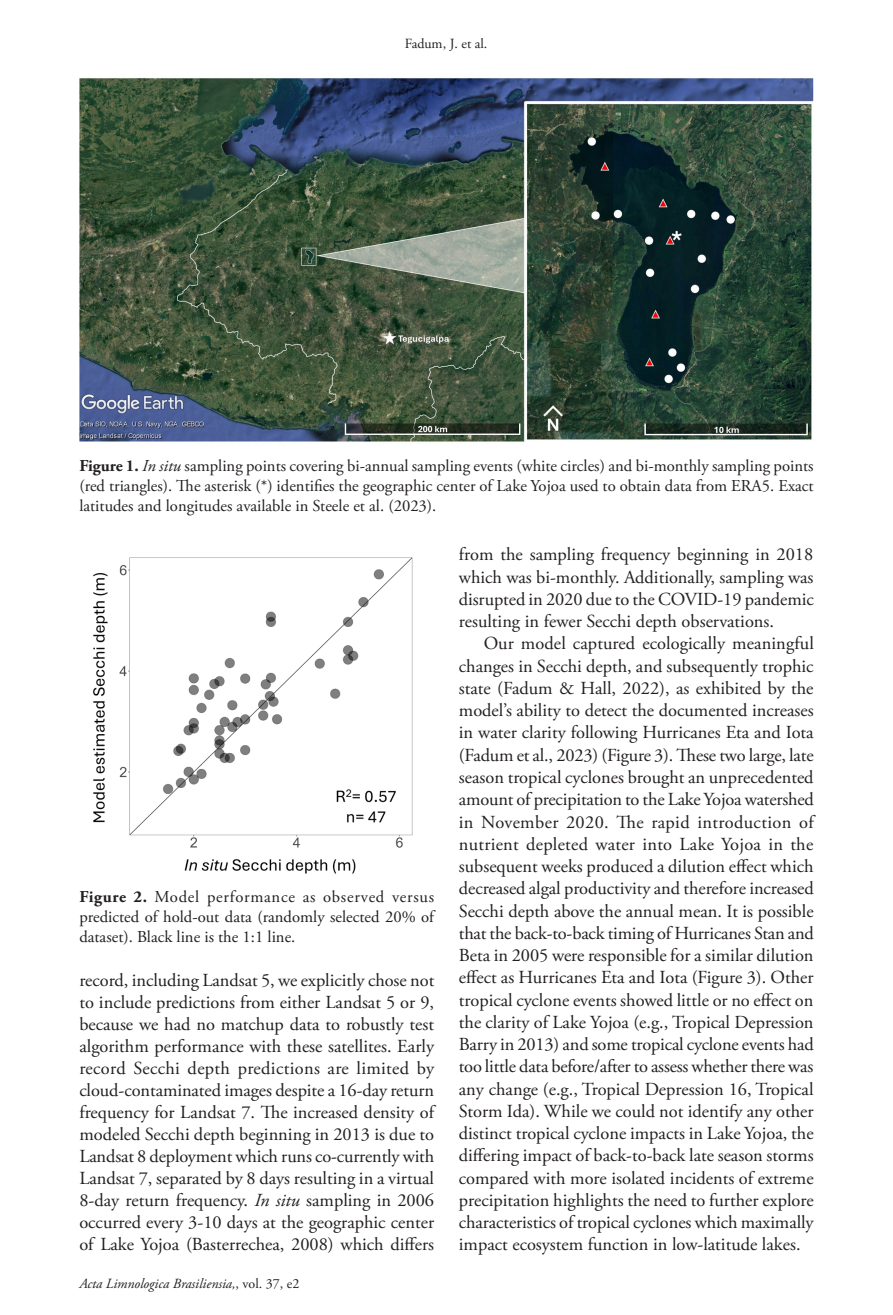
<style>
.page{position:relative;width:893px;height:1315px;background:#fff}
.page>*{position:absolute;margin:0;border:0;box-sizing:border-box;transform-origin:0 0}
.Paragraph{font:18.38px/22.2px "Adobe Garamond Pro";color:#231f20;text-align:justify}
.FigureCaption{font:16.62px/19.9px "Adobe Garamond Pro";color:#231f20;text-align:justify}
.t1{font:italic 14px "Adobe Garamond Pro";color:#231f20}
.t2{font:14px "Adobe Garamond Pro";color:#231f20}
.s1{font-weight:700}
.s2{font-style:italic}
.s3{font-style:normal}
</style>
<div class="page">
<img style="left:79px;top:78px;width:735px;height:364px">
<img style="left:93px;top:557px;width:320px;height:317px">
<p class="t2" style="left:405px;top:35px;width:84px">Fadum, J. et al.</p>
<p class="FigureCaption" style="left:79px;top:456px;width:736px"><span class="s1">Figure 1.</span> <span class="s2">In situ</span> sampling points covering bi-annual sampling events (white circles) and bi-monthly sampling points (red triangles). The asterisk (*) identifies the geographic center of Lake Yojoa used to obtain data from ERA5. Exact latitudes and longitudes available in Steele et al. (2023).</p>
<p class="FigureCaption" style="left:79px;top:887px;width:356px"><span class="s1">Figure 2.</span> Model performance as observed versus predicted of hold-out data (randomly selected 20% of dataset). Black line is the 1:1 line.</p>
<p class="Paragraph" style="left:79px;top:969px;width:356px">record, including Landsat 5, we explicitly chose not to include predictions from either Landsat 5 or 9, because we had no matchup data to robustly test algorithm performance with these satellites. Early record Secchi depth predictions are limited by cloud-contaminated images despite a 16-day return frequency for Landsat 7. The increased density of modeled Secchi depth beginning in 2013 is due to Landsat 8 deployment which runs co-currently with Landsat 7, separated by 8 days resulting in a virtual 8-day return frequency. <span class="s2">In situ</span> sampling in 2006 occurred every 3-10 days at the geographic center of Lake Yojoa (Basterrechea, 2008) which differs</p>
<p class="t1" style="left:79px;top:1275px;width:222px">Acta Limnologica Brasiliensia,<span class="s3">, vol. 37, e2</span></p>
<p class="Paragraph" style="left:459px;top:544px;width:356px">from the sampling frequency beginning in 2018 which was bi-monthly. Additionally, sampling was disrupted in 2020 due to the COVID-19 pandemic resulting in fewer Secchi depth observations.</p>
<p class="Paragraph" style="left:459px;top:633px;width:356px;text-indent:25px">Our model captured ecologically meaningful changes in Secchi depth, and subsequently trophic state (Fadum &amp; Hall, 2022), as exhibited by the model’s ability to detect the documented increases in water clarity following Hurricanes Eta and Iota (Fadum et al., 2023) (Figure 3). These two large, late season tropical cyclones brought an unprecedented amount of precipitation to the Lake Yojoa watershed in November 2020. The rapid introduction of nutrient depleted water into Lake Yojoa in the subsequent weeks produced a dilution effect which decreased algal productivity and therefore increased Secchi depth above the annual mean. It is possible that the back-to-back timing of Hurricanes Stan and Beta in 2005 were responsible for a similar dilution effect as Hurricanes Eta and Iota (Figure 3). Other tropical cyclone events showed little or no effect on the clarity of Lake Yojoa (e.g., Tropical Depression Barry in 2013) and some tropical cyclone events had too little data before/after to assess whether there was any change (e.g., Tropical Depression 16, Tropical Storm Ida). While we could not identify any other distinct tropical cyclone impacts in Lake Yojoa, the differing impact of back-to-back late season storms compared with more isolated incidents of extreme precipitation highlights the need to further explore characteristics of tropical cyclones which maximally impact ecosystem function in low-latitude lakes.</p>
</div>
